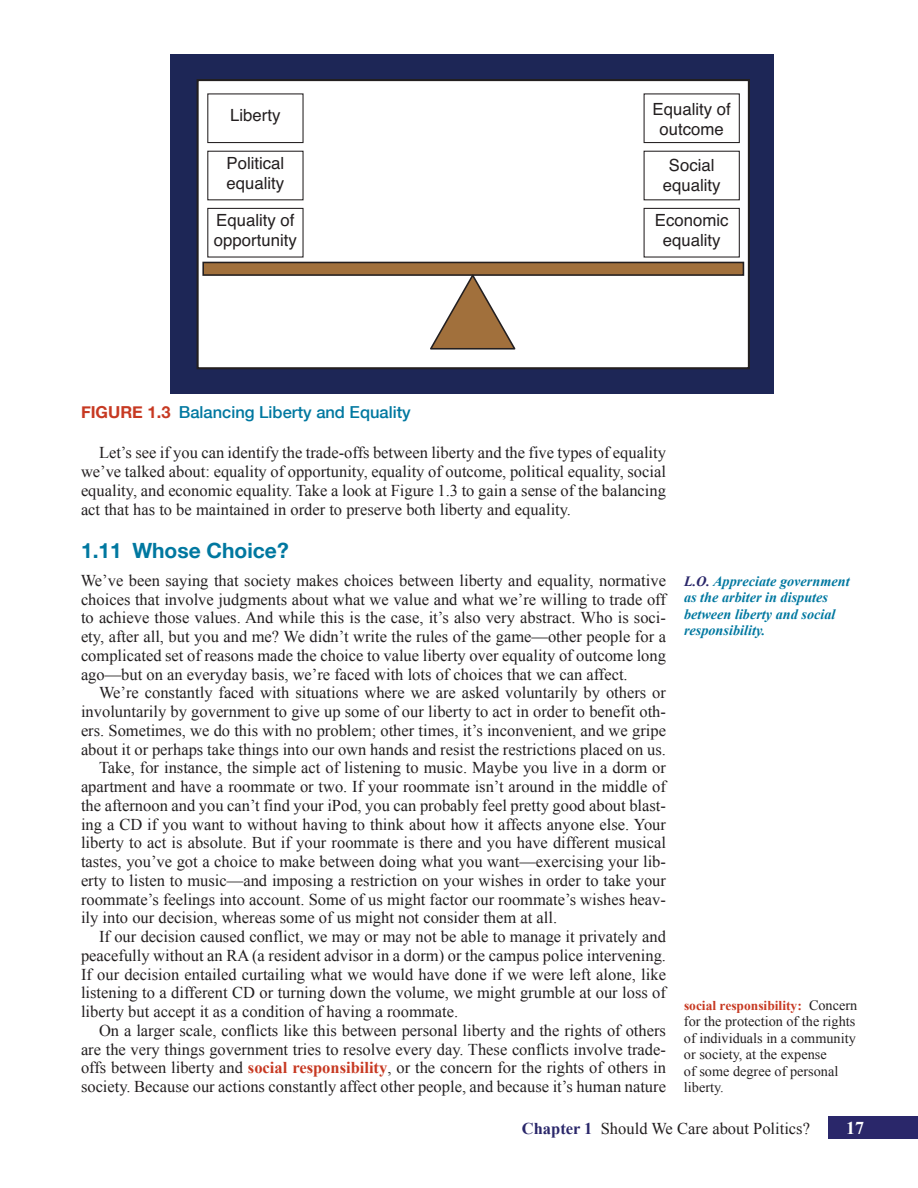
<style>
.page{position:relative;width:918px;height:1188px;background:#fff}
.page>*{position:absolute;margin:0;border:0;box-sizing:border-box;transform-origin:0 0}
.t1{font:700 21px "Helvetica Neue";color:#0078a0}
.t2{font:700 18px "Times New Roman";color:#fff}
.t3{font:16.8px/20.1px "Helvetica";color:#231f20;text-align:center}
.tx{font:16.5px/18.8px "Times New Roman";color:#231f20;text-align:justify}
.tx1{font:16.5px/18.8px "Times New Roman";color:#231f20;text-align:justify}
.ft{font:500 16.5px "Helvetica Neue";color:#0078a0}
.t4{font:14.25px/16.5px "Times New Roman";color:#231f20}
.t5{font:italic 700 14.25px/16.5px "Times New Roman";color:#0078a0}
.t6{font:700 13.5px "Times New Roman";color:#c73922}
.s1{font-weight:700;color:#c73922}
.s2{color:#2a276a}
.s3{font-weight:400;font-size:14.25px;color:#231f20}
.s4{font-weight:700;color:#2a276a}
</style>
<div class="page">
<div style="left:828px;top:1116px;width:90px;height:23px;background:#2a276a"></div>
<div style="left:171px;top:54px;width:603px;height:339px;background:#1d2656"></div>
<div style="left:198px;top:80px;width:551px;height:288px;background:#fff"></div>
<div style="left:197px;top:79px;width:553px;height:290px;border:2px solid #231f20"></div>
<div style="left:207px;top:208px;width:97px;height:50px;border:1px solid #231f20"></div>
<div style="left:207px;top:151px;width:97px;height:49px;border:1px solid #231f20"></div>
<div style="left:207px;top:93px;width:97px;height:50px;border:1px solid #231f20"></div>
<div style="left:644px;top:208px;width:96px;height:50px;border:1px solid #231f20"></div>
<div style="left:644px;top:151px;width:96px;height:49px;border:1px solid #231f20"></div>
<div style="left:644px;top:93px;width:96px;height:50px;border:1px solid #231f20"></div>
<div style="left:202px;top:262px;width:542px;height:14px;background:#a1703c;border:2px solid #231f20"></div>
<svg style="left:428px;top:273px;width:89px;height:77px"></svg>
<p class="t3" style="left:230px;top:106px;width:52px">Liberty</p>
<p class="t3" style="left:226px;top:153px;width:59px;text-align:left">Political equality</p>
<p class="t3" style="left:214px;top:210px;width:85px;text-align:left">Equality of opportunity</p>
<p class="ft" style="left:81px;top:399px;width:331px"><span class="s1">FIGURE 1.3</span> Balancing Liberty and Equality</p>
<p class="t3" style="left:652px;top:100px;width:80px">Equality of outcome</p>
<p class="t3" style="left:663px;top:155px;width:59px">Social equality</p>
<p class="t3" style="left:655px;top:210px;width:75px">Economic equality</p>
<p class="tx" style="left:81px;top:443px;width:587px;text-indent:18px">Let’s see if you can identify the trade-offs between liberty and the five types of equality we’ve talked about: equality of opportunity, equality of outcome, political equality, social equality, and economic equality. Take a look at Figure 1.3 to gain a sense of the balancing act that has to be maintained in order to preserve both liberty and equality.</p>
<p class="t1" style="left:81px;top:532px;width:209px">1.11 Whose Choice?</p>
<p class="tx1" style="left:81px;top:571px;width:587px">We’ve been saying that society makes choices between liberty and equality, normative choices that involve judgments about what we value and what we’re willing to trade off to achieve those values. And while this is the case, it’s also very abstract. Who is soci&shy;ety, after all, but you and me? We didn’t write the rules of the game—other people for a complicated set of reasons made the choice to value liberty over equality of outcome long ago—but on an everyday basis, we’re faced with lots of choices that we can affect.</p>
<p class="tx" style="left:81px;top:683px;width:587px;text-indent:18px">We’re constantly faced with situations where we are asked voluntarily by others or involuntarily by government to give up some of our liberty to act in order to benefit oth&shy;ers. Sometimes, we do this with no problem; other times, it’s inconvenient, and we gripe about it or perhaps take things into our own hands and resist the restrictions placed on us.</p>
<p class="tx" style="left:81px;top:758px;width:587px;text-indent:18px">Take, for instance, the simple act of listening to music. Maybe you live in a dorm or apartment and have a roommate or two. If your roommate isn’t around in the middle of the afternoon and you can’t find your iPod, you can probably feel pretty good about blast&shy;ing a CD if you want to without having to think about how it affects anyone else. Your liberty to act is absolute. But if your roommate is there and you have different musical tastes, you’ve got a choice to make between doing what you want—exercising your lib&shy;erty to listen to music—and imposing a restriction on your wishes in order to take your roommate’s feelings into account. Some of us might factor our roommate’s wishes heav&shy;ily into our decision, whereas some of us might not consider them at all.</p>
<p class="tx" style="left:81px;top:927px;width:587px;text-indent:18px">If our decision caused conflict, we may or may not be able to manage it privately and peacefully without an RA (a resident advisor in a dorm) or the campus police intervening.<br>If our decision entailed curtailing what we would have done if we were left alone, like listening to a different CD or turning down the volume, we might grumble at our loss of liberty but accept it as a condition of having a roommate.</p>
<p class="tx" style="left:81px;top:1021px;width:587px;text-indent:18px">On a larger scale, conflicts like this between personal liberty and the rights of others are the very things government tries to resolve every day. These conflicts involve trade&shy;offs between liberty and <span class="s1">social responsibility</span>, or the concern for the rights of others in society. Because our actions constantly affect other people, and because it’s human nature</p>
<p class="t5" style="left:684px;top:572px;width:167px"><span class="s2">L.O.</span> Appreciate government as the arbiter in disputes between liberty and social responsibility.</p>
<p class="t6" style="left:684px;top:996px;width:175px">social responsibility: <span class="s3">Concern</span></p>
<p class="t4" style="left:684px;top:1013px;width:173px">for the protection of the rights of individuals in a community or society, at the expense<br>of some degree of personal liberty.</p>
<p class="tx" style="left:522px;top:1118px;width:290px"><span class="s4">Chapter 1</span> Should We Care about Politics?</p>
<p class="t2" style="left:846px;top:1115px;width:19px">17</p>
</div>
